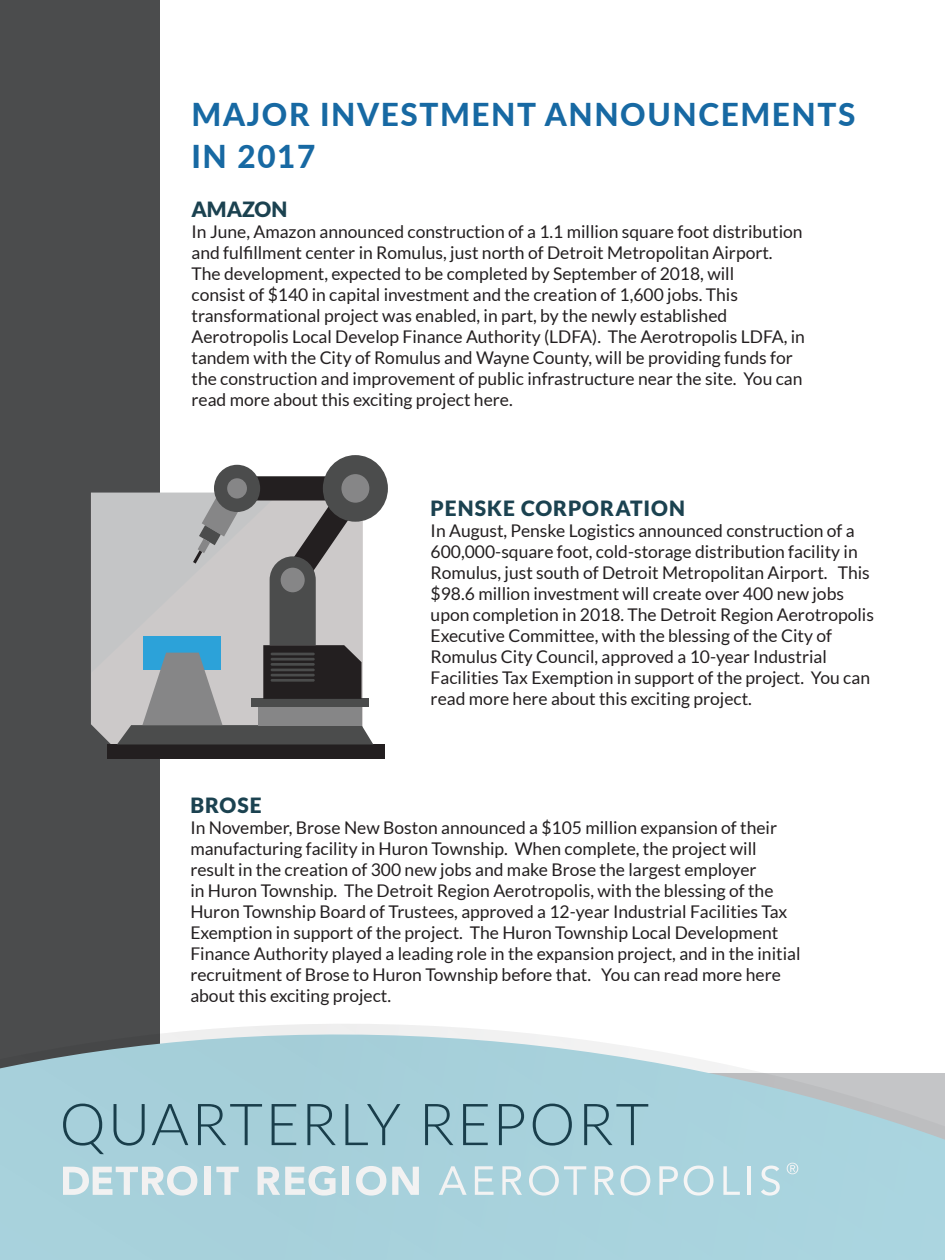
<style>
.page{position:relative;width:945px;height:1260px;background:#fff}
.page>*{position:absolute;margin:0;border:0;box-sizing:border-box;transform-origin:0 0}
.t1{font:300 58.1px "Lato";letter-spacing:.03em;color:#1b4250}
.t2{font:800 31.5px/42px "Lato";letter-spacing:.05em;color:#1769a3}
.Info{font:900 21px "Lato";letter-spacing:.045em;color:#1b4250}
.columns{font:900 21px "Lato";color:#1b4250}
.t3{font:17.5px/21px "Lato";color:#231f20}
</style>
<div class="page">
<div style="left:0;top:0;width:159px;height:1260px;background:#4b4c4d"></div>
<hr style="left:944px;top:0;width:1px;height:499px;background:#e8e9ea">
<div style="left:108px;top:744px;width:277px;height:15px;background:#231f20"></div>
<div style="left:323px;top:455px;width:65px;height:67px;background:#4b4c4c;border-radius:50%"></div>
<div style="left:341px;top:474px;width:28px;height:29px;background:#868687;border-radius:50%"></div>
<div style="left:214px;top:465px;width:46px;height:47px;background:#4b4c4c;border-radius:50%"></div>
<svg style="left:91px;top:476px;width:287px;height:268px;background:#9a9c9e"></svg>
<svg style="left:0;top:952px;width:945px;height:308px"></svg>
<h1 class="t2" style="left:192px;top:92px;width:665px">MAJOR INVESTMENT ANNOUNCEMENTS<br>IN 2017</h1>
<p class="columns" style="left:192px;top:197px;width:97px">AMAZON</p>
<p class="t3" style="left:192px;top:221px;width:615px">In June, Amazon announced construction of a 1.1 million square foot distribution and fulfillment center in Romulus, just north of Detroit Metropolitan Airport.<br>The development, expected to be completed by September of 2018, will<br>consist of $140 in capital investment and the creation of 1,600 jobs. This transformational project was enabled, in part, by the newly established Aerotropolis Local Develop Finance Authority (LDFA). The Aerotropolis LDFA, in tandem with the City of Romulus and Wayne County, will be providing funds for the construction and improvement of public infrastructure near the site. You can read more about this exciting project here.</p>
<p class="Info" style="left:431px;top:496px;width:256px">PENSKE CORPORATION</p>
<p class="t3" style="left:431px;top:520px;width:445px">In August, Penske Logistics announced construction of a 600,000-square foot, cold-storage distribution facility in Romulus, just south of Detroit Metropolitan Airport. This $98.6 million investment will create over 400 new jobs upon completion in 2018. The Detroit Region Aerotropolis Executive Committee, with the blessing of the City of Romulus City Council, approved a 10-year Industrial Facilities Tax Exemption in support of the project. You can read more here about this exciting project.</p>
<p class="columns" style="left:190px;top:793px;width:73px">BROSE</p>
<p class="t3" style="left:190px;top:817px;width:612px">In November, Brose New Boston announced a $105 million expansion of their manufacturing facility in Huron Township. When complete, the project will result in the creation of 300 new jobs and make Brose the largest employer<br>in Huron Township. The Detroit Region Aerotropolis, with the blessing of the Huron Township Board of Trustees, approved a 12-year Industrial Facilities Tax Exemption in support of the project. The Huron Township Local Development Finance Authority played a leading role in the expansion project, and in the initial recruitment of Brose to Huron Township before that. You can read more here about this exciting project.</p>
<p class="t1" style="left:60px;top:1093px;width:591px">QUARTERLY REPORT</p>
</div>
